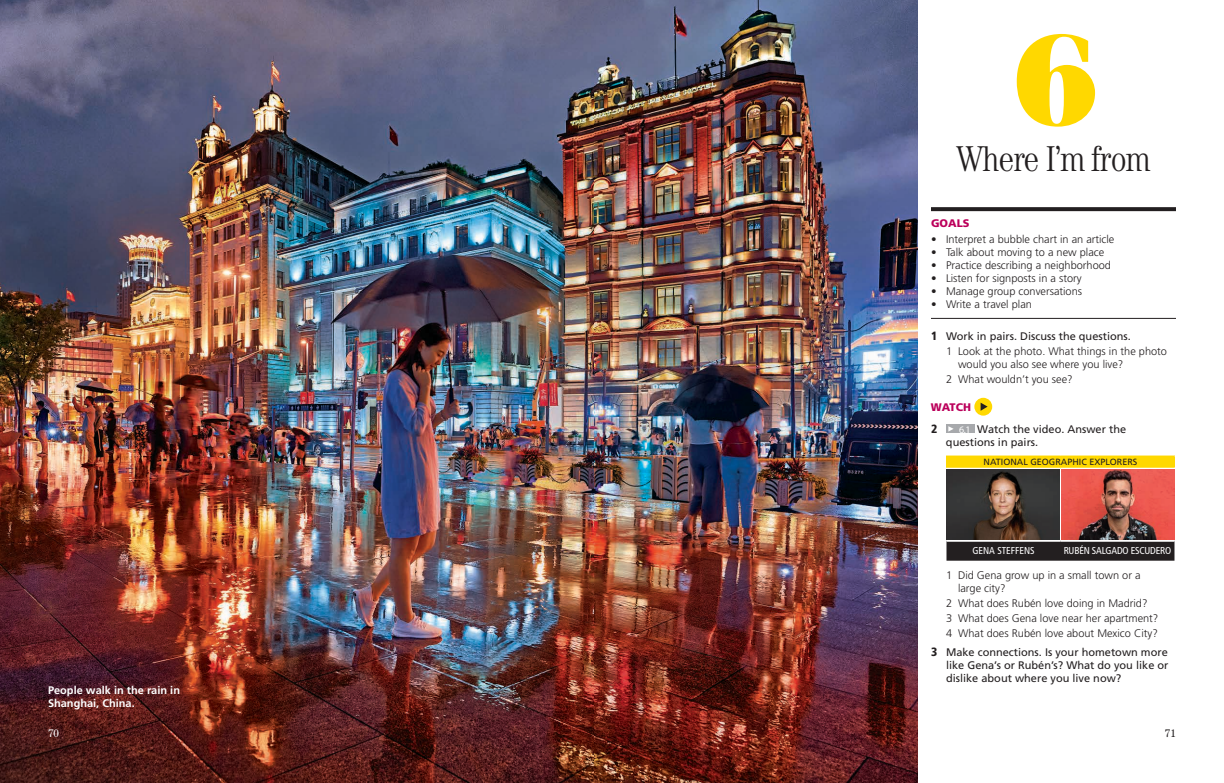
<style>
.page{position:relative;width:1224px;height:783px;background:#fff}
.page>*{position:absolute;margin:0;border:0;box-sizing:border-box;transform-origin:0 0}
.t1{font:900 128px "Fenice Std";color:#ffd800}
.t2{font:300 condensed 36px "Century Std";letter-spacing:-.04em;color:#231f20}
.t3{font:900 condensed 12px "Frutiger LT Std";color:#231f20}
.t4{font:300 11px/15px "Frutiger LT Std";color:#231f20}
.t5{font:11px/13px "Frutiger LT Std";color:#231f20}
.t6{font:700 11px/13px "Frutiger LT Std";color:#fff}
.t7{font:900 11px "Frutiger LT Std";color:#bb005b}
.t8{font:11px "Century Std";color:#fff}
.t9{font:11px "Century Std";color:#231f20}
.t10{font:condensed 10px "Frutiger LT Std";letter-spacing:-.02em;color:#fff}
.t11{font:condensed 10px "Frutiger LT Std";color:#fff}
.t12{font:9px "Frutiger LT Std";color:#231f20}
.s1{font-weight:900;font-stretch:condensed;font-size:12px}
.s2{font-weight:400}
.s3{font-family:"Myriad Pro";font-size:10px;color:#fff}
</style>
<div class="page">
<img style="left:0;top:0;width:594px;height:783px">
<img style="left:594px;top:0;width:324px;height:783px">
<svg style="left:931px;top:207px;width:245px;height:4px"></svg>
<hr style="left:931px;top:318px;width:245px;height:1px;background:#231f20">
<div style="left:974px;top:398px;width:18px;height:18px;background:#ffd800;border-radius:50%"></div>
<svg style="left:981px;top:403px;width:7px;height:8px"></svg>
<div style="left:946px;top:425px;width:28px;height:8px;background:#a7a9ac"></div>
<svg style="left:948px;top:426px;width:6px;height:6px"></svg>
<div style="left:946px;top:456px;width:228px;height:13px;background:#ffd800"></div>
<div style="left:946px;top:542px;width:228px;height:19px;background:#231f20"></div>
<hr style="left:1060px;top:456px;width:115px;height:1px;background:#ffd800">
<hr style="left:946px;top:468px;width:114px;height:2px;background:#fff">
<hr style="left:1060px;top:468px;width:115px;height:2px;background:#fff">
<img style="left:946px;top:470px;width:113px;height:70px">
<img style="left:1062px;top:470px;width:112px;height:70px">
<h1 class="t1" style="left:1012px;top:1px;width:87px">6</h1>
<h2 class="t2" style="left:956px;top:138px;width:197px">Where I’m from</h2>
<p class="t6" style="left:48px;top:683px;width:134px">People walk in the rain in<br>Shanghai, China.</p>
<p class="t7" style="left:931px;top:217px;width:40px">GOALS</p>
<p class="t4" style="left:931px;top:232px;width:185px">• Interpret a bubble chart in an article</p>
<p class="t4" style="left:931px;top:245px;width:175px">• Talk about moving to a new place</p>
<p class="t4" style="left:931px;top:258px;width:182px">• Practice describing a neighborhood</p>
<p class="t4" style="left:931px;top:271px;width:152px">• Listen for signposts in a story</p>
<p class="t4" style="left:931px;top:284px;width:153px">• Manage group conversations</p>
<p class="t4" style="left:931px;top:297px;width:102px">• Write a travel plan</p>
<p class="t4" style="left:946px;top:329px;width:223px;text-indent:-15px"><span class="s1">1</span> <span class="s2">Work in pairs. Discuss the questions.<br></span>1 Look at the photo. What things in the photo</p>
<p class="t4" style="left:946px;top:357px;width:179px;text-indent:12px">would you also see where you live?<br>2 What wouldn’t you see?</p>
<p class="t7" style="left:931px;top:401px;width:42px">WATCH</p>
<p class="t3" style="left:931px;top:422px;width:8px">2</p>
<p class="t5" style="left:946px;top:423px;width:182px;text-indent:13px"><span class="s3">6.1</span> Watch the video. Answer the questions in pairs.</p>
<p class="t12" style="left:984px;top:457px;width:155px">NATIONAL GEOGRAPHIC EXPLORERS</p>
<p class="t11" style="left:972px;top:545px;width:64px">GENA STEFFENS</p>
<p class="t10" style="left:1064px;top:545px;width:109px">RUBÉN SALGADO ESCUDERO</p>
<p class="t4" style="left:958px;top:569px;width:184px;line-height:13px;text-indent:-12px">1 Did Gena grow up in a small town or a large city?</p>
<p class="t4" style="left:946px;top:596px;width:214px">2 What does Rubén love doing in Madrid?<br>3 What does Gena love near her apartment?<br>4 What does Rubén love about Mexico City?</p>
<p class="t5" style="left:946px;top:645px;width:224px;text-align:justify;text-indent:-15px"><span class="s1">3</span> Make connections. Is your hometown more like Gena’s or Rubén’s? What do you like or dislike about where you live now?</p>
<p class="t8" style="left:48px;top:726px;width:12px">70</p>
<p class="t9" style="left:1165px;top:726px;width:12px">71</p>
</div>
